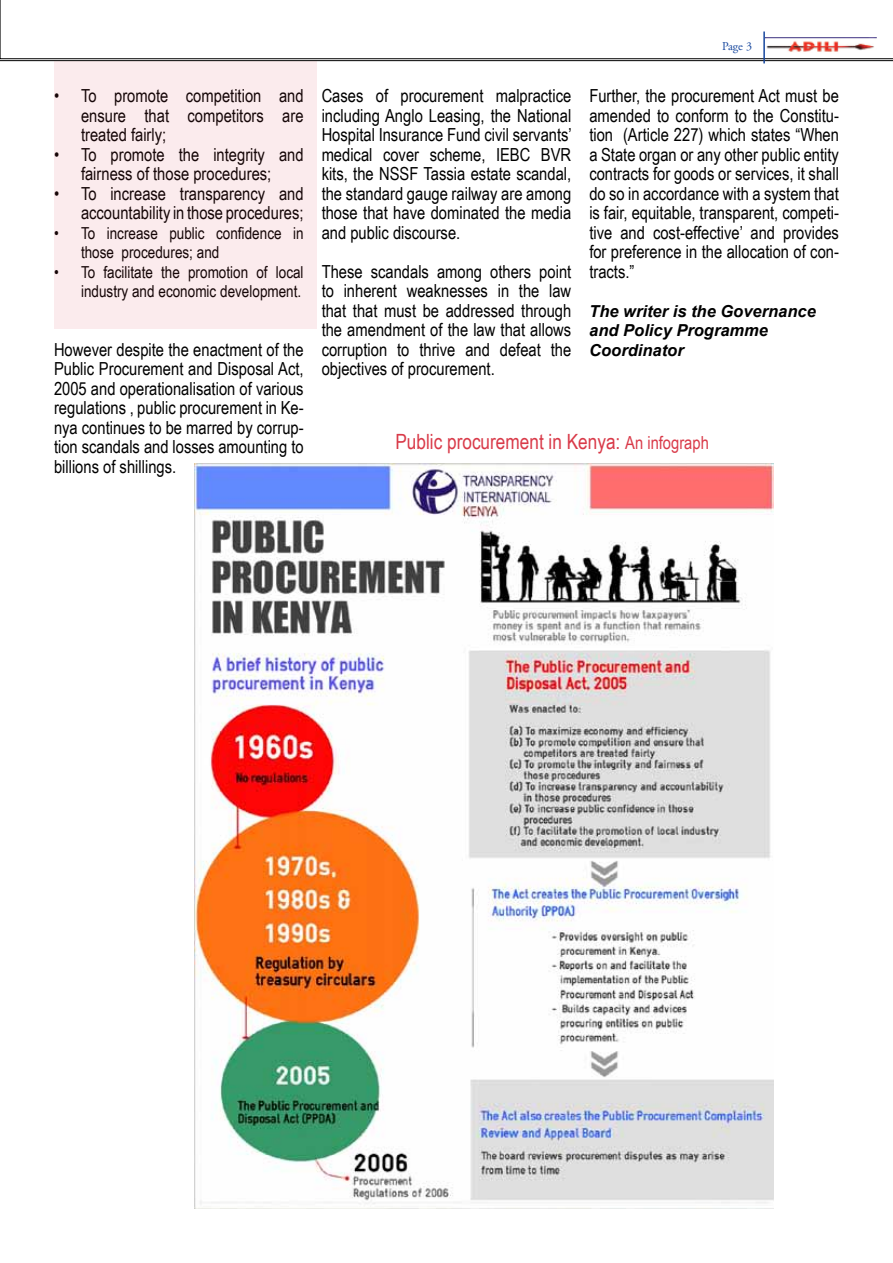
<style>
.page{position:relative;width:893px;height:1263px;background:#fff}
.page>*{position:absolute;margin:0;border:0;box-sizing:border-box;transform-origin:0 0}
.t1{font:21px "Arial Narrow";color:#d93a49}
.t2{font:18px/19.5px "Arial Narrow";color:#000;text-align:justify}
.t3{font:16.5px/19.5px "Arial Narrow";color:#000}
.t4{font:italic 700 16.5px/19.5px "Arial";color:#000}
.t5{font:12px "Adobe Garamond Pro";color:#17479e}
.s1{font-size:18px}
</style>
<div class="page">
<svg style="left:0;top:59px;width:893px;height:2px;background:#747474"></svg>
<svg style="left:0;top:0;width:893px;height:59px"></svg>
<img style="left:194px;top:463px;width:579px;height:745px">
<hr style="left:763px;top:32px;width:2px;height:31px;background:#17479e">
<div style="left:765px;top:38px;width:112px;height:20px;background:#fff"></div>
<img style="left:765px;top:38px;width:112px;height:14px">
<div style="left:54px;top:61px;width:262px;height:268px;background:#fbebed"></div>
<p class="t2" style="left:81px;top:86px;width:224px;text-indent:-27px">• To promote competition and ensure that competitors are treated fairly;</p>
<p class="t2" style="left:54px;top:144px;width:251px;text-align:center">• To promote the integrity and fairness of those procedures;</p>
<p class="t2" style="left:54px;top:183px;width:251px;text-align:right">• To increase transparency and accountability in those procedures;</p>
<p class="t3" style="left:81px;top:223px;width:224px;text-indent:-27px">• To increase public confidence in those procedures; and</p>
<p class="t3" style="left:54px;top:262px;width:251px;text-align:right">• To facilitate the promotion of local industry and economic development.</p>
<p class="t2" style="left:54px;top:339px;width:251px">However despite the enactment of the Public Procurement and Disposal Act, 2005 and operationalisation of various regulations , public procurement in Ke&shy;nya continues to be marred by corrup&shy;tion scandals and losses amounting to billions of shillings.</p>
<p class="t2" style="left:322px;top:86px;width:252px">Cases of procurement malpractice including Anglo Leasing, the National Hospital Insurance Fund civil servants’ medical cover scheme, IEBC BVR kits, the NSSF Tassia estate scandal, the standard gauge railway are among those that have dominated the media and public discourse.</p>
<p class="t2" style="left:322px;top:261px;width:251px">These scandals among others point to inherent weaknesses in the law that that must be addressed through the amendment of the law that allows corruption to thrive and defeat the objectives of procurement.</p>
<p class="t5" style="left:722px;top:39px;width:32px">Page 3</p>
<p class="t2" style="left:589px;top:86px;width:251px">Further, the procurement Act must be amended to conform to the Constitu&shy;tion (Article 227) which states “When a State organ or any other public entity contracts for goods or services, it shall do so in accordance with a system that is fair, equitable, transparent, competi&shy;tive and cost-effective’ and provides for preference in the allocation of con&shy;tracts.”</p>
<p class="t4" style="left:589px;top:302px;width:228px">The writer is the Governance and Policy Programme<br>Coordinator</p>
<p class="t1" style="left:395px;top:426px;width:315px">Public procurement in Kenya: <span class="s1">An infograph</span></p>
</div>
